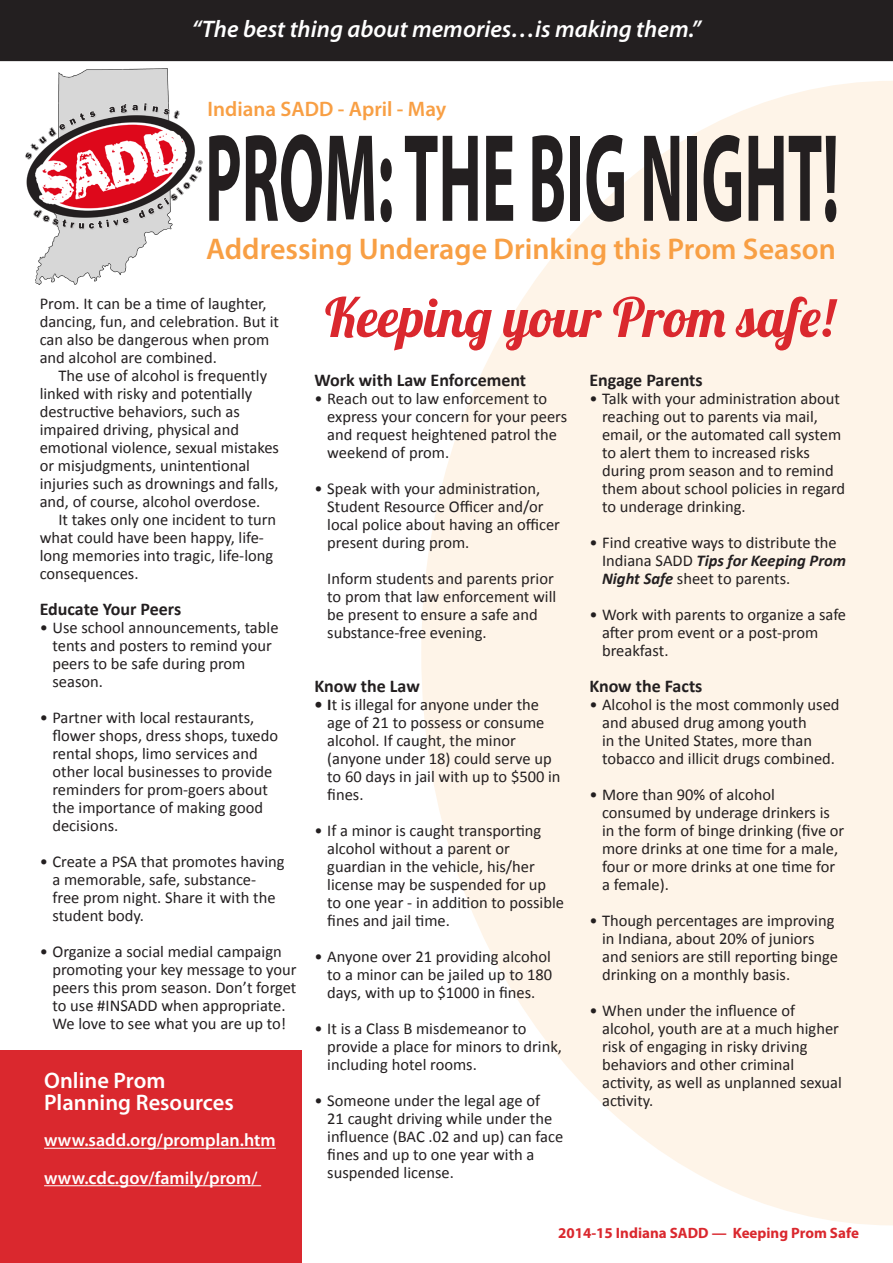
<style>
.page{position:relative;width:893px;height:1263px;background:#fff}
.page>*{position:absolute;margin:0;border:0;box-sizing:border-box;transform-origin:0 0}
.t1{font:700 126px "Myriad Pro";color:#231f20;scale:.5 1}
.Head_2{font:54px "Lobster 1.4";color:#da282e}
.Tagline{font:600 30px "Myriad Pro";color:#f89f44}
.News_title_flash{font:italic 600 24px "Myriad Pro";color:#fff}
.Body{font:600 22.5px "Myriad Pro";color:#fff}
.t2{font:600 21px "Myriad Pro";color:#f89f44}
.Body-2{font:700 18px "Calibri";color:#231f20}
.Body-3{font:600 18px "Myriad Pro";color:#fff}
.Body-4{font:16.5px/18px "Calibri";color:#231f20}
.t3{font:700 15px "Myriad Pro";color:#da282e}
.s1{font-weight:700}
.s2{font-weight:700;font-style:italic}
</style>
<div class="page">
<svg style="left:421px;top:81px;width:472px;height:1144px;fill:#fef4e8"></svg>
<div style="left:0;top:1050px;width:302px;height:213px;background:#da282e"></div>
<hr style="left:44px;top:1148px;width:232px;height:1px;background:#fff">
<hr style="left:44px;top:1185px;width:217px;height:1px;background:#fff">
<div style="left:0;top:0;width:893px;height:61px;background:#231f20"></div>
<img style="left:26px;top:69px;width:177px;height:215px">
<p class="News_title_flash" style="left:192px;top:14px;width:511px">“The best thing about memories…is making them.”</p>
<p class="t2" style="left:208px;top:95px;width:240px">Indiana SADD - April - May</p>
<p class="t1" style="left:205px;top:96px;width:1270px">PROM: THE BIG NIGHT!</p>
<p class="Tagline" style="left:206px;top:230px;width:631px">Addressing Underage Drinking this Prom Season</p>
<p class="Body-4" style="left:40px;top:294px;width:241px">Prom. It can be a time of laughter, dancing, fun, and celebration. But it can also be dangerous when prom and alcohol are combined.</p>
<p class="Body-4" style="left:40px;top:366px;width:241px;text-indent:19px">The use of alcohol is frequently linked with risky and potentially destructive behaviors, such as impaired driving, physical and emotional violence, sexual mistakes or misjudgments, unintentional injuries such as drownings and falls, and, of course, alcohol overdose.</p>
<p class="Body-4" style="left:40px;top:510px;width:238px;text-indent:19px">It takes only one incident to turn what could have been happy, life&shy;long memories into tragic, life-long consequences.</p>
<p class="Body-2" style="left:40px;top:596px;width:143px">Educate Your Peers</p>
<p class="Body-4" style="left:52px;top:618px;width:228px;text-indent:-13px">• Use school announcements, table tents and posters to remind your peers to be safe during prom season.</p>
<p class="Body-4" style="left:52px;top:708px;width:227px;text-indent:-13px">• Partner with local restaurants, flower shops, dress shops, tuxedo rental shops, limo services and other local businesses to provide reminders for prom-goers about the importance of making good decisions.</p>
<p class="Body-4" style="left:52px;top:852px;width:234px;text-indent:-13px">• Create a PSA that promotes having a memorable, safe, substance&shy;free prom night. Share it with the student body.</p>
<p class="Body-4" style="left:52px;top:942px;width:246px;text-indent:-13px">• Organize a social medial campaign promoting your key message to your peers this prom season. Don’t forget to use #INSADD when appropriate.<br>We love to see what you are up to!</p>
<p class="Body" style="left:44px;top:1066px;width:123px">Online Prom</p>
<p class="Body" style="left:44px;top:1088px;width:191px">Planning Resources</p>
<p class="Body-3" style="left:44px;top:1129px;width:233px">www.sadd.org/promplan.htm</p>
<p class="Body-3" style="left:44px;top:1166px;width:215px">www.cdc.gov/family/prom/</p>
<p class="Head_2" style="left:325px;top:283px;width:511px">Keeping your Prom safe!</p>
<p class="Body-2" style="left:314px;top:368px;width:213px">Work with Law Enforcement</p>
<p class="Body-4" style="left:327px;top:389px;width:241px;text-indent:-13px">• Reach out to law enforcement to express your concern for your peers and request heightened patrol the weekend of prom.</p>
<p class="Body-4" style="left:327px;top:479px;width:234px;text-indent:-13px">• Speak with your administration,<br>Student Resource Officer and/or local police about having an officer present during prom.</p>
<p class="Body-4" style="left:327px;top:569px;width:231px">Inform students and parents prior to prom that law enforcement will be present to ensure a safe and substance-free evening.</p>
<p class="Body-2" style="left:314px;top:674px;width:107px">Know the Law</p>
<p class="Body-4" style="left:327px;top:695px;width:235px;text-indent:-13px"><span class="s1">• I</span>t is illegal for anyone under the age of 21 to possess or consume alcohol. If caught, the minor (anyone under 18) could serve up to 60 days in jail with up to $500 in fines.</p>
<p class="Body-4" style="left:327px;top:821px;width:238px;text-indent:-13px">• If a minor is caught transporting alcohol without a parent or guardian in the vehicle, his/her license may be suspended for up to one year - in addition to possible fines and jail time.</p>
<p class="Body-4" style="left:327px;top:947px;width:226px;text-align:justify;text-indent:-13px">• Anyone over 21 providing alcohol to a minor can be jailed up to 180 days, with up to $1000 in fines.</p>
<p class="Body-4" style="left:327px;top:1019px;width:236px;text-indent:-13px">• It is a Class B misdemeanor to provide a place for minors to drink, including hotel rooms.</p>
<p class="Body-4" style="left:327px;top:1091px;width:237px;text-indent:-13px">• Someone under the legal age of<br>21 caught driving while under the influence (BAC .02 and up) can face fines and up to one year with a suspended license.</p>
<p class="Body-2" style="left:589px;top:368px;width:115px">Engage Parents</p>
<p class="Body-4" style="left:602px;top:389px;width:245px;text-indent:-13px">• Talk with your administration about reaching out to parents via mail, email, or the automated call system to alert them to increased risks during prom season and to remind them about school policies in regard to underage drinking.</p>
<p class="Body-4" style="left:602px;top:533px;width:246px;text-indent:-13px">• Find creative ways to distribute the<br>Indiana SADD <span class="s2">Tips for Keeping Prom<br>Night Safe</span> sheet to parents.</p>
<p class="Body-4" style="left:602px;top:605px;width:246px;text-indent:-13px">• Work with parents to organize a safe after prom event or a post-prom breakfast.</p>
<p class="Body-2" style="left:589px;top:674px;width:115px">Know the Facts</p>
<p class="Body-4" style="left:602px;top:695px;width:239px;text-indent:-13px">• Alcohol is the most commonly used and abused drug among youth<br>in the United States, more than tobacco and illicit drugs combined.</p>
<p class="Body-4" style="left:602px;top:785px;width:244px;text-indent:-13px">• More than 90% of alcohol consumed by underage drinkers is in the form of binge drinking (five or more drinks at one time for a male, four or more drinks at one time for a female).</p>
<p class="Body-4" style="left:602px;top:911px;width:237px;text-indent:-13px">• Though percentages are improving in Indiana, about 20% of juniors and seniors are still reporting binge drinking on a monthly basis.</p>
<p class="Body-4" style="left:602px;top:1001px;width:241px;text-indent:-13px">• When under the influence of alcohol, youth are at a much higher risk of engaging in risky driving behaviors and other criminal activity, as well as unplanned sexual activity.</p>
<p class="t3" style="left:558px;top:1223px;width:302px">2014-15 Indiana SADD — Keeping Prom Safe</p>
</div>
